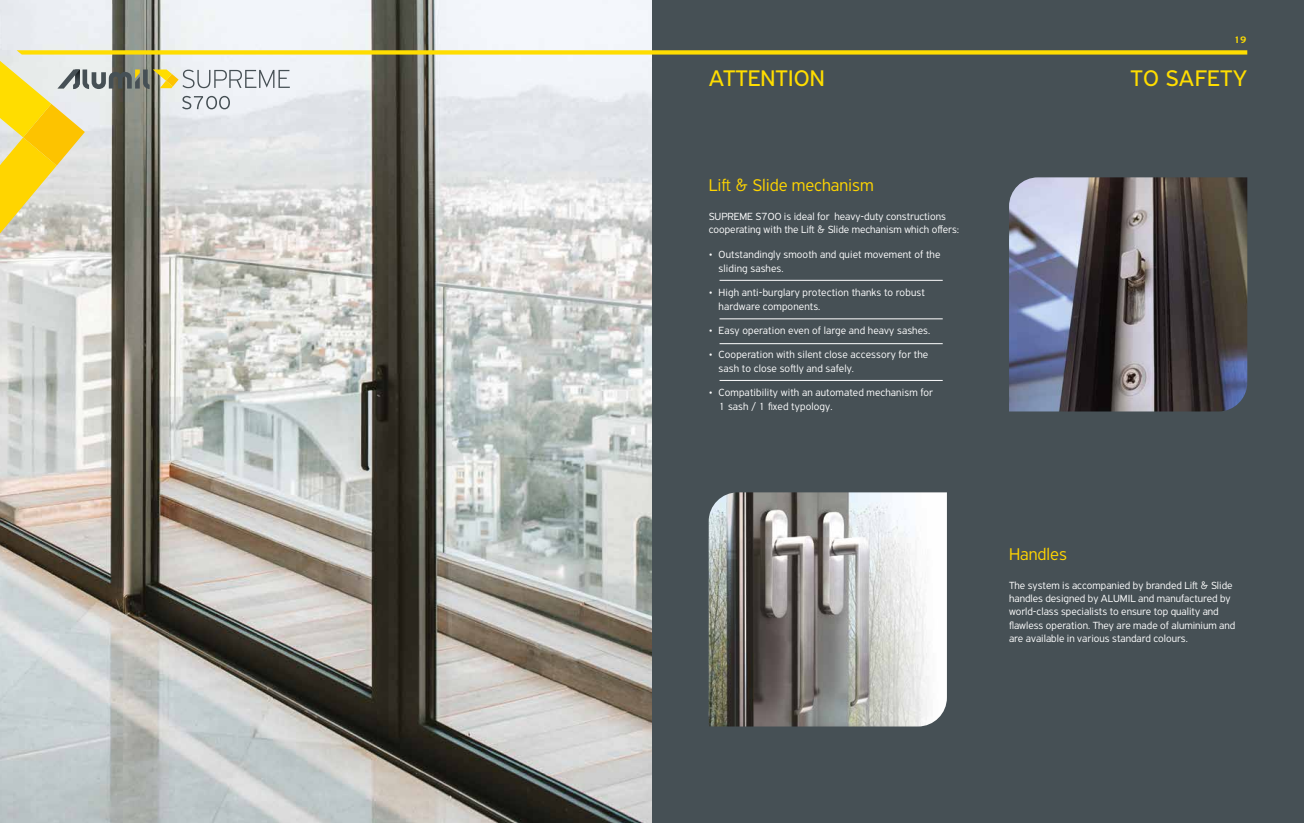
<style>
.page{position:relative;width:1304px;height:823px;background:#fff}
.page>*{position:absolute;margin:0;border:0;box-sizing:border-box;transform-origin:0 0}
.t1{font:24px "PF Highway Sans Pro";color:#fd0}
.t2{font:24px "PF Highway Sans Pro";letter-spacing:.02em;color:#fd0}
.t3{font:300 18px "PF Highway Sans Pro";color:#ffd500}
.t4{font:300 11px/13.2px "PF Highway Sans Pro";color:#fff}
.t5{font:500 10px "PF Highway Sans Pro";color:#fd0}
</style>
<div class="page">
<div style="left:0;top:0;width:1304px;height:822px;background:#465055"></div>
<img style="left:0;top:0;width:652px;height:822px">
<svg style="left:17px;top:50px;width:1230px;height:5px;background:#efd315"></svg>
<hr style="left:720px;top:280px;width:223px;height:1px;background:#fff">
<hr style="left:720px;top:318px;width:223px;height:1px;background:#fff">
<hr style="left:720px;top:343px;width:223px;height:1px;background:#fff">
<hr style="left:720px;top:380px;width:223px;height:1px;background:#fff">
<img style="left:1009px;top:177px;width:238px;height:234px">
<img style="left:709px;top:492px;width:238px;height:234px">
<svg style="left:0;top:61px;width:290px;height:172px;background:#cdc9a9"></svg>
<p class="t5" style="left:1234px;top:34px;width:14px">19</p>
<h1 class="t1" style="left:709px;top:64px;width:117px">ATTENTION</h1>
<h1 class="t2" style="left:1130px;top:64px;width:118px">TO SAFETY</h1>
<h2 class="t3" style="left:709px;top:174px;width:167px">Lift &amp; Slide mechanism</h2>
<p class="t4" style="left:709px;top:209px;width:252px">SUPREME S700 is ideal for heavy-duty constructions cooperating with the Lift &amp; Slide mechanism which offers:</p>
<p class="t4" style="left:719px;top:247px;width:223px;line-height:14px;text-indent:-10px">• Outstandingly smooth and quiet movement of the sliding sashes.</p>
<p class="t4" style="left:719px;top:285px;width:208px;line-height:14px;text-indent:-10px">• High anti-burglary protection thanks to robust hardware components.</p>
<p class="t4" style="left:709px;top:324px;width:223px">• Easy operation even of large and heavy sashes.</p>
<p class="t4" style="left:719px;top:347px;width:211px;line-height:14px;text-indent:-10px">• Cooperation with silent close accessory for the sash to close softly and safely.</p>
<p class="t4" style="left:719px;top:385px;width:216px;line-height:14px;text-indent:-10px">• Compatibility with an automated mechanism for<br>1 sash / 1 fixed typology.</p>
<h2 class="t3" style="left:1009px;top:543px;width:59px">Handles</h2>
<p class="t4" style="left:1009px;top:578px;width:228px">The system is accompanied by branded Lift &amp; Slide handles designed by ALUMIL and manufactured by world-class specialists to ensure top quality and flawless operation. They are made of aluminium and are available in various standard colours.</p>
</div>
